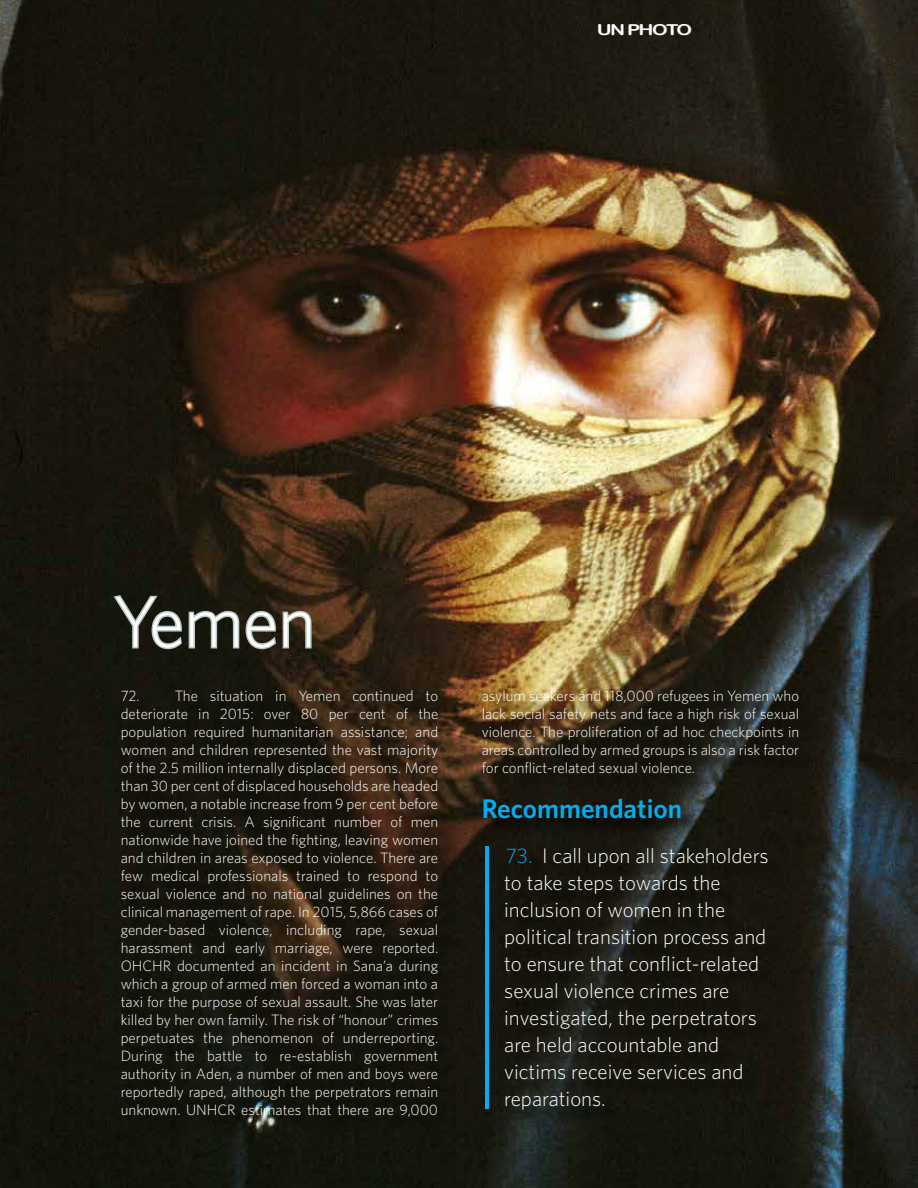
<style>
.page{position:relative;width:918px;height:1188px;background:#fff}
.page>*{position:absolute;margin:0;border:0;box-sizing:border-box;transform-origin:0 0}
.t1{font:300 72px "Whitney";color:#fff}
.t2{font:600 27px "Whitney";color:#00aeef}
.t3{font:300 21px/27px "Whitney";color:#fff}
.t4{font:300 15px/18px "Whitney";color:#fff;text-align:justify}
.t5{font:15px "Arial Rounded MT Bold";letter-spacing:-.085em;color:#fff;scale:1.32 1}
.s1{color:#00aeef}
</style>
<div class="page">
<img style="left:0;top:0;width:918px;height:1188px">
<div style="left:124px;top:693px;width:693px;height:441px;background:#000;opacity:.85"></div>
<svg style="left:111px;top:593px;width:202px;height:58px;background:#46473d"></svg>
<h1 class="t1" style="left:113px;top:580px;width:204px">Yemen</h1>
<p class="t5" style="left:597px;top:20px;width:74px">UN PHOTO</p>
<p class="t4" style="left:121px;top:686px;width:319px">72. The situation in Yemen continued to deteriorate in 2015: over 80 per cent of the population required humanitarian assistance; and women and children represented the vast majority of the 2.5 million internally displaced persons. More than 30 per cent of displaced households are headed by women, a notable increase from 9 per cent before the current crisis. A significant number of men nationwide have joined the fighting, leaving women and children in areas exposed to violence. There are few medical professionals trained to respond to sexual violence and no national guidelines on the clinical management of rape. In 2015, 5,866 cases of gender-based violence, including rape, sexual harassment and early marriage, were reported.<br>OHCHR documented an incident in Sana’a during which a group of armed men forced a woman into a taxi for the purpose of sexual assault. She was later killed by her own family. The risk of “honour” crimes perpetuates the phenomenon of underreporting.<br>During the battle to re-establish government authority in Aden, a number of men and boys were reportedly raped, although the perpetrators remain unknown. UNHCR estimates that there are 9,000</p>
<p class="t4" style="left:482px;top:686px;width:319px">asylum seekers and 118,000 refugees in Yemen who lack social safety nets and face a high risk of sexual violence. The proliferation of ad hoc checkpoints in areas controlled by armed groups is also a risk factor for conflict-related sexual violence.</p>
<h2 class="t2" style="left:482px;top:792px;width:202px">Recommendation</h2>
<p class="t3" style="left:504px;top:842px;width:266px"><span class="s1">73.</span> I call upon all stakeholders to take steps towards the inclusion of women in the political transition process and to ensure that conflict-related sexual violence crimes are investigated, the perpetrators are held accountable and victims receive services and reparations.</p>
</div>
